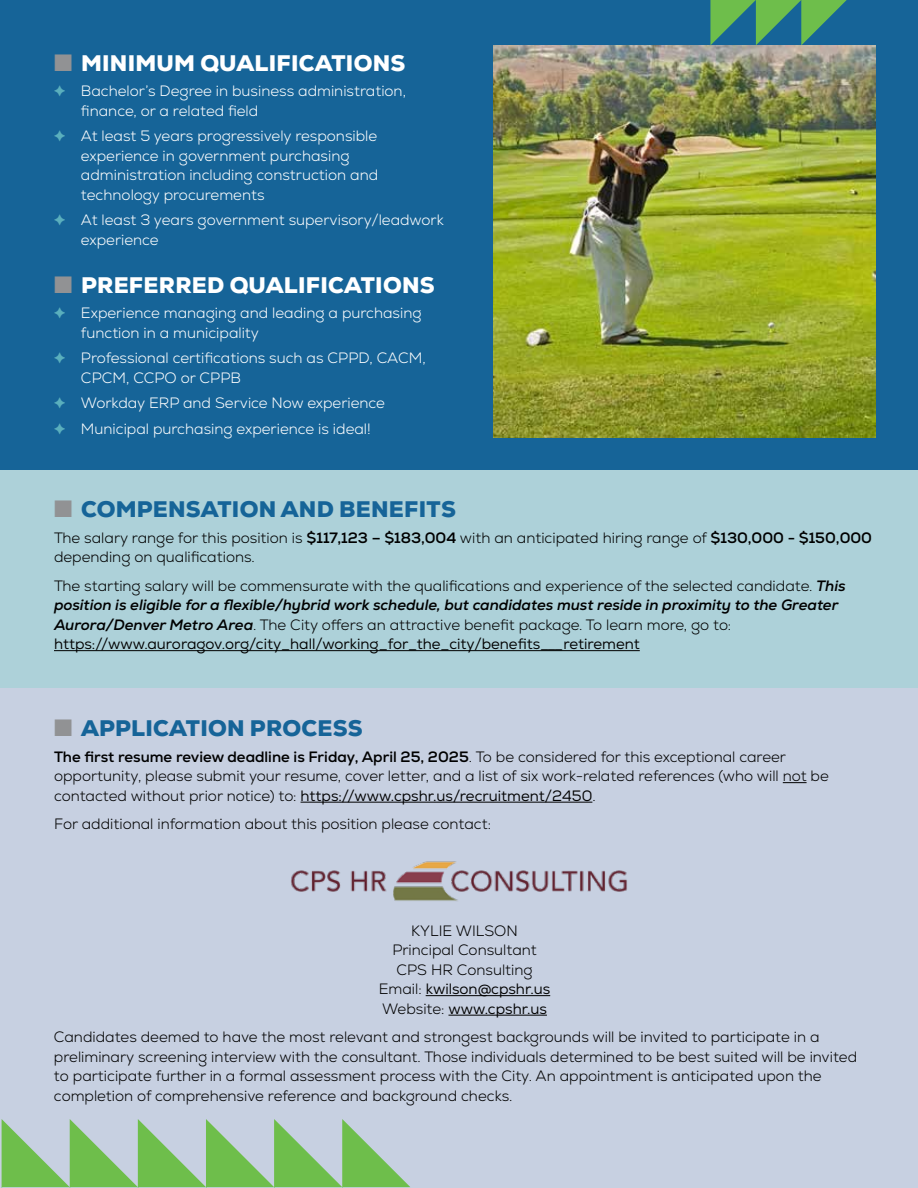
<style>
.page{position:relative;width:918px;height:1188px;background:#add1d9}
.page>*{position:absolute;margin:0;border:0;box-sizing:border-box;transform-origin:0 0}
.t1{font:900 22.5px "Nexa";letter-spacing:.01em;color:#fff}
.t2{font:900 22.5px "Nexa";letter-spacing:.01em;color:#166498}
.t3{font:300 15px/19.5px "Nexa";color:#000}
.t4{font:300 15px/19.5px "Nexa";color:#fff}
.s1{color:#919294}
.s2{color:#5aafbd}
.s3{font-weight:700}
.s4{font-weight:700;font-style:italic}
.s5{font-weight:400}
</style>
<div class="page">
<div style="left:0;top:0;width:918px;height:470px;background:#166498"></div>
<svg style="left:710px;top:0;width:137px;height:46px"></svg>
<img style="left:494px;top:46px;width:381px;height:391px">
<div style="left:0;top:688px;width:918px;height:500px;background:#c7d0e1"></div>
<hr style="left:54px;top:650px;width:586px;height:1px;background:#000">
<svg style="left:783px;top:782px;width:24px;height:1px"></svg>
<hr style="left:301px;top:802px;width:291px;height:1px;background:#000">
<hr style="left:426px;top:995px;width:124px;height:1px;background:#000">
<hr style="left:448px;top:1015px;width:99px;height:1px;background:#000">
<img style="left:291px;top:861px;width:336px;height:40px">
<svg style="left:2px;top:1119px;width:408px;height:69px"></svg>
<h1 class="t1" style="left:54px;top:48px;width:353px"><span class="s1">■</span> MINIMUM QUALIFICATIONS</h1>
<p class="t4" style="left:81px;top:82px;width:327px;text-indent:-27px"><span class="s2">✦</span> Bachelor’s Degree in business administration, finance, or a related field</p>
<p class="t4" style="left:81px;top:127px;width:299px;text-indent:-27px"><span class="s2">✦</span> At least 5 years progressively responsible experience in government purchasing administration including construction and technology procurements</p>
<p class="t4" style="left:81px;top:211px;width:364px;text-indent:-27px"><span class="s2">✦</span> At least 3 years government supervisory/leadwork experience</p>
<h1 class="t1" style="left:54px;top:270px;width:382px"><span class="s1">■</span> PREFERRED QUALIFICATIONS</h1>
<p class="t4" style="left:81px;top:304px;width:342px;text-indent:-27px"><span class="s2">✦</span> Experience managing and leading a purchasing function in a municipality</p>
<p class="t4" style="left:81px;top:349px;width:346px;text-indent:-27px"><span class="s2">✦</span> Professional certifications such as CPPD, CACM,<br>CPCM, CCPO or CPPB</p>
<p class="t4" style="left:54px;top:391px;width:333px;line-height:25.5px"><span class="s2">✦</span> Workday ERP and Service Now experience <span class="s2">✦</span> Municipal purchasing experience is ideal!</p>
<h1 class="t2" style="left:54px;top:495px;width:403px"><span class="s1">■</span> COMPENSATION AND BENEFITS</h1>
<p class="t3" style="left:54px;top:528px;width:820px">The salary range for this position is <span class="s3">$117,123 – $183,004</span> with an anticipated hiring range of <span class="s3">$130,000 - $150,000 </span>depending on qualifications.</p>
<p class="t3" style="left:54px;top:576px;width:793px">The starting salary will be commensurate with the qualifications and experience of the selected candidate. <span class="s4">This position is eligible for a flexible/hybrid work schedule, but candidates must reside in proximity to the Greater Aurora/Denver Metro Area</span>. The City offers an attractive benefit package. To learn more, go to: <span class="s5">https://www.auroragov.org/city_hall/working_for_the_city/benefits___retirement</span></p>
<h1 class="t2" style="left:54px;top:714px;width:310px"><span class="s1">■</span> APPLICATION PROCESS</h1>
<p class="t3" style="left:54px;top:747px;width:776px"><span class="s3">The first resume review deadline is Friday, April 25, 2025</span>. To be considered for this exceptional career opportunity, please submit your resume, cover letter, and a list of six work-related references (who will not be contacted without prior notice) to: <span class="s5">https://www.cpshr.us/recruitment/2450</span>.</p>
<p class="t3" style="left:54px;top:815px;width:439px">For additional information about this position please contact:</p>
<p class="t3" style="left:379px;top:921px;width:173px;text-align:center">KYLIE WILSON<br>Principal Consultant<br>CPS HR Consulting<br>Email: <span class="s5">kwilson@cpshr.us<br></span>Website: <span class="s5">www.cpshr.us</span></p>
<p class="t3" style="left:54px;top:1028px;width:805px">Candidates deemed to have the most relevant and strongest backgrounds will be invited to participate in a preliminary screening interview with the consultant. Those individuals determined to be best suited will be invited to participate further in a formal assessment process with the City. An appointment is anticipated upon the completion of comprehensive reference and background checks.</p>
</div>
